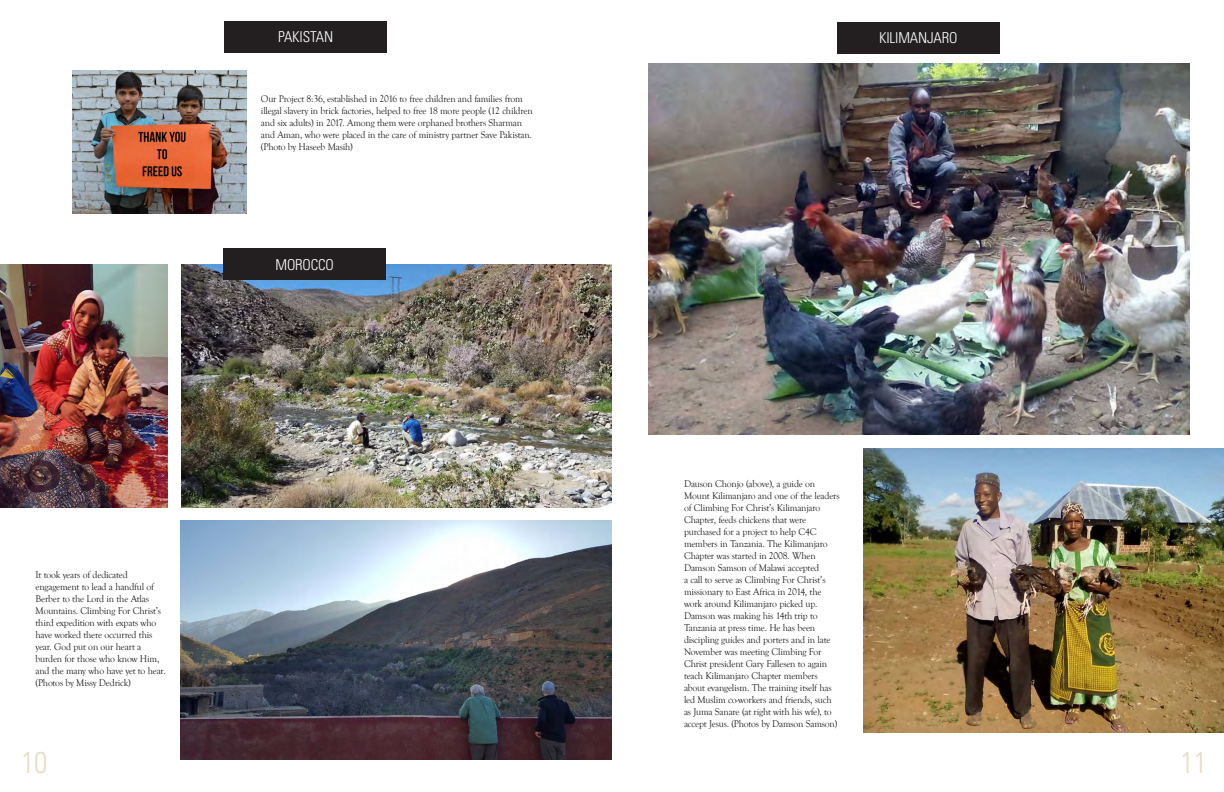
<style>
.page{position:relative;width:1224px;height:792px;background:#fff}
.page>*{position:absolute;margin:0;border:0;box-sizing:border-box;transform-origin:0 0}
.t1{font:300 condensed 30px "Univers";color:#e8ddc4}
.black_box{font:300 condensed 15px "Univers";letter-spacing:-.01em;color:#fff}
.body{font:10px/12px "Goudy Old Style T";letter-spacing:-.02em;color:#231f20}
</style>
<div class="page">
<img style="left:181px;top:264px;width:431px;height:243px">
<div style="left:225px;top:22px;width:162px;height:31px;background:#231f20"></div>
<div style="left:837px;top:23px;width:162px;height:31px;background:#231f20"></div>
<div style="left:224px;top:249px;width:162px;height:31px;background:#231f20"></div>
<img style="left:72px;top:71px;width:175px;height:143px">
<img style="left:180px;top:521px;width:432px;height:239px">
<img style="left:0;top:264px;width:167px;height:243px">
<img style="left:648px;top:63px;width:541px;height:372px">
<img style="left:864px;top:448px;width:360px;height:284px">
<p class="black_box" style="left:278px;top:28px;width:57px">PAKISTAN</p>
<p class="black_box" style="left:879px;top:29px;width:80px">KILIMANJARO</p>
<p class="body" style="left:261px;top:93px;width:273px">Our Project 8:36, established in 2016 to free children and families from illegal slavery in brick factories, helped to free 18 more people (12 children and six adults) in 2017. Among them were orphaned brothers Sharman and Aman, who were placed in the care of ministry partner Save Pakistan. (Photo by Haseeb Masih)</p>
<p class="black_box" style="left:276px;top:255px;width:60px">MOROCCO</p>
<p class="body" style="left:36px;top:569px;width:132px">It took years of dedicated engagement to lead a handful of<br>Berber to the Lord in the Atlas<br>Mountains. Climbing For Christ’s third expedition with expats who have worked there occurred this year. God put on our heart a burden for those who know Him, and the many who have yet to hear. (Photos by Missy Dedrick)</p>
<p class="body" style="left:684px;top:478px;width:157px">Dauson Chonjo (above), a guide on Mount Kilimanjaro and one of the leaders of Climbing For Christ’s Kilimanjaro Chapter, feeds chickens that were purchased for a project to help C4C members in Tanzania. The Kilimanjaro Chapter was started in 2008. When Damson Samson of Malawi accepted<br>a call to serve as Climbing For Christ’s missionary to East Africa in 2014, the work around Kilimanjaro picked up.<br>Damson was making his 14th trip to Tanzania at press time. He has been discipling guides and porters and in late November was meeting Climbing For Christ president Gary Fallesen to again teach Kilimanjaro Chapter members about evangelism. The training itself has led Muslim co-workers and friends, such as Juma Sanare (at right with his wfe), to accept Jesus. (Photos by Damson Samson)</p>
<h1 class="t1" style="left:21px;top:744px;width:28px">10</h1>
<h1 class="t1" style="left:1180px;top:744px;width:28px">11</h1>
</div>
